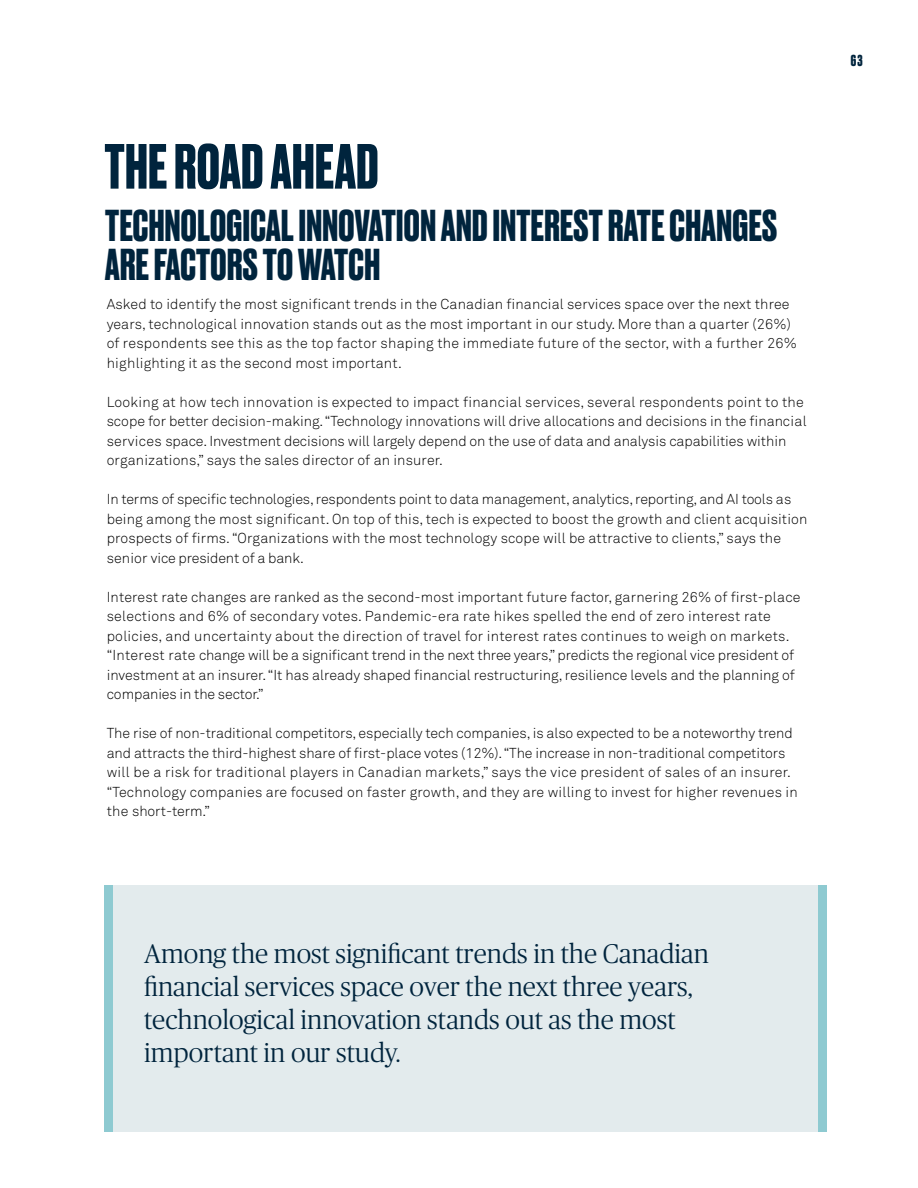
<style>
.page{position:relative;width:918px;height:1188px;background:#fff}
.page>*{position:absolute;margin:0;border:0;box-sizing:border-box;transform-origin:0 0}
.t1{font:700 60px "Druk";letter-spacing:.01em;color:#00243d}
.t2{font:700 42px/39px "Druk";letter-spacing:.01em;color:#00243d}
.t3{font:300 27px/33px "Publico Headline";color:#00243d}
.t4{font:700 15px "Druk";color:#00243d}
.t5{font:300 14.25px/19.5px "Akkurat Pro";letter-spacing:.01em;color:#000}
</style>
<div class="page">
<div style="left:105px;top:886px;width:722px;height:246px;background:#e3ebed"></div>
<div style="left:819px;top:886px;width:8px;height:246px;background:#8ecad1"></div>
<div style="left:105px;top:886px;width:8px;height:246px;background:#8ecad1"></div>
<h1 class="t1" style="left:105px;top:125px;width:275px">THE ROAD AHEAD</h1>
<h2 class="t2" style="left:105px;top:204px;width:673px">TECHNOLOGICAL INNOVATION AND INTEREST RATE CHANGES<br>ARE FACTORS TO WATCH</h2>
<p class="t5" style="left:107px;top:295px;width:692px">Asked to identify the most significant trends in the Canadian financial services space over the next three years, technological innovation stands out as the most important in our study. More than a quarter (26%) of respondents see this as the top factor shaping the immediate future of the sector, with a further 26% highlighting it as the second most important.</p>
<p class="t5" style="left:107px;top:392px;width:702px">Looking at how tech innovation is expected to impact financial services, several respondents point to the scope for better decision-making. “Technology innovations will drive allocations and decisions in the financial services space. Investment decisions will largely depend on the use of data and analysis capabilities within organizations,” says the sales director of an insurer.</p>
<p class="t5" style="left:107px;top:489px;width:702px">In terms of specific technologies, respondents point to data management, analytics, reporting, and AI tools as being among the most significant. On top of this, tech is expected to boost the growth and client acquisition prospects of firms. “Organizations with the most technology scope will be attractive to clients,” says the senior vice president of a bank.</p>
<p class="t5" style="left:107px;top:587px;width:695px">Interest rate changes are ranked as the second-most important future factor, garnering 26% of first-place selections and 6% of secondary votes. Pandemic-era rate hikes spelled the end of zero interest rate policies, and uncertainty about the direction of travel for interest rates continues to weigh on markets. “Interest rate change will be a significant trend in the next three years,” predicts the regional vice president of investment at an insurer. “It has already shaped financial restructuring, resilience levels and the planning of companies in the sector.”</p>
<p class="t5" style="left:107px;top:723px;width:693px">The rise of non-traditional competitors, especially tech companies, is also expected to be a noteworthy trend and attracts the third-highest share of first-place votes (12%). “The increase in non-traditional competitors will be a risk for traditional players in Canadian markets,” says the vice president of sales of an insurer. “Technology companies are focused on faster growth, and they are willing to invest for higher revenues in the short-term.”</p>
<p class="t4" style="left:851px;top:50px;width:13px">63</p>
<h3 class="t3" style="left:144px;top:936px;width:566px">Among the most significant trends in the Canadian financial services space over the next three years, technological innovation stands out as the most important in our study.</h3>
</div>
